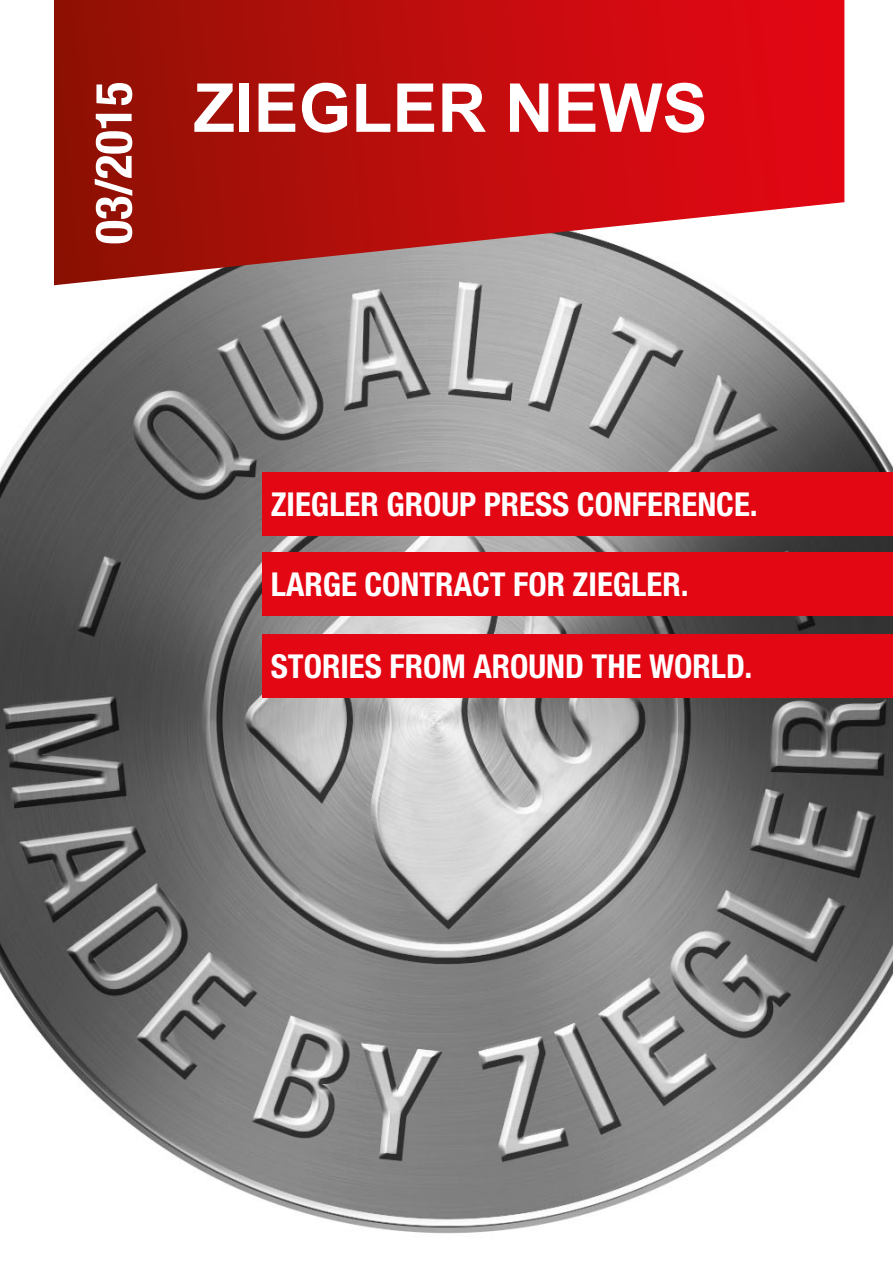
<style>
.page{position:relative;width:893px;height:1263px;background:#fff}
.page>*{position:absolute;margin:0;border:0;box-sizing:border-box;transform-origin:0 0}
.t1{font:700 67.5px "Arial";color:#fff}
.t2{font:700 condensed 50.55px "Helvetica Neue LT Pro";color:#fff}
.t3{font:700 condensed 33px "Helvetica Neue LT Pro";color:#fff}
</style>
<div class="page">
<img style="left:0;top:141px;width:893px;height:1093px">
<svg style="left:54px;top:0;width:790px;height:285px;background:#bc2827"></svg>
<div style="left:262px;top:473px;width:631px;height:63px;background:#e30613"></div>
<div style="left:262px;top:553px;width:631px;height:63px;background:#e30613"></div>
<div style="left:262px;top:634px;width:631px;height:63px;background:#e30613"></div>
<h2 class="t2" style="left:85px;top:244px;width:164px;rotate:-90deg">03/2015</h2>
<h1 class="t1" style="left:194px;top:63px;width:515px">ZIEGLER NEWS</h1>
<p class="t3" style="left:271px;top:485px;width:489px">ZIEGLER GROUP PRESS CONFERENCE.</p>
<p class="t3" style="left:271px;top:565px;width:419px">LARGE CONTRACT FOR ZIEGLER.</p>
<p class="t3" style="left:271px;top:647px;width:483px">STORIES FROM AROUND THE WORLD.</p>
</div>
